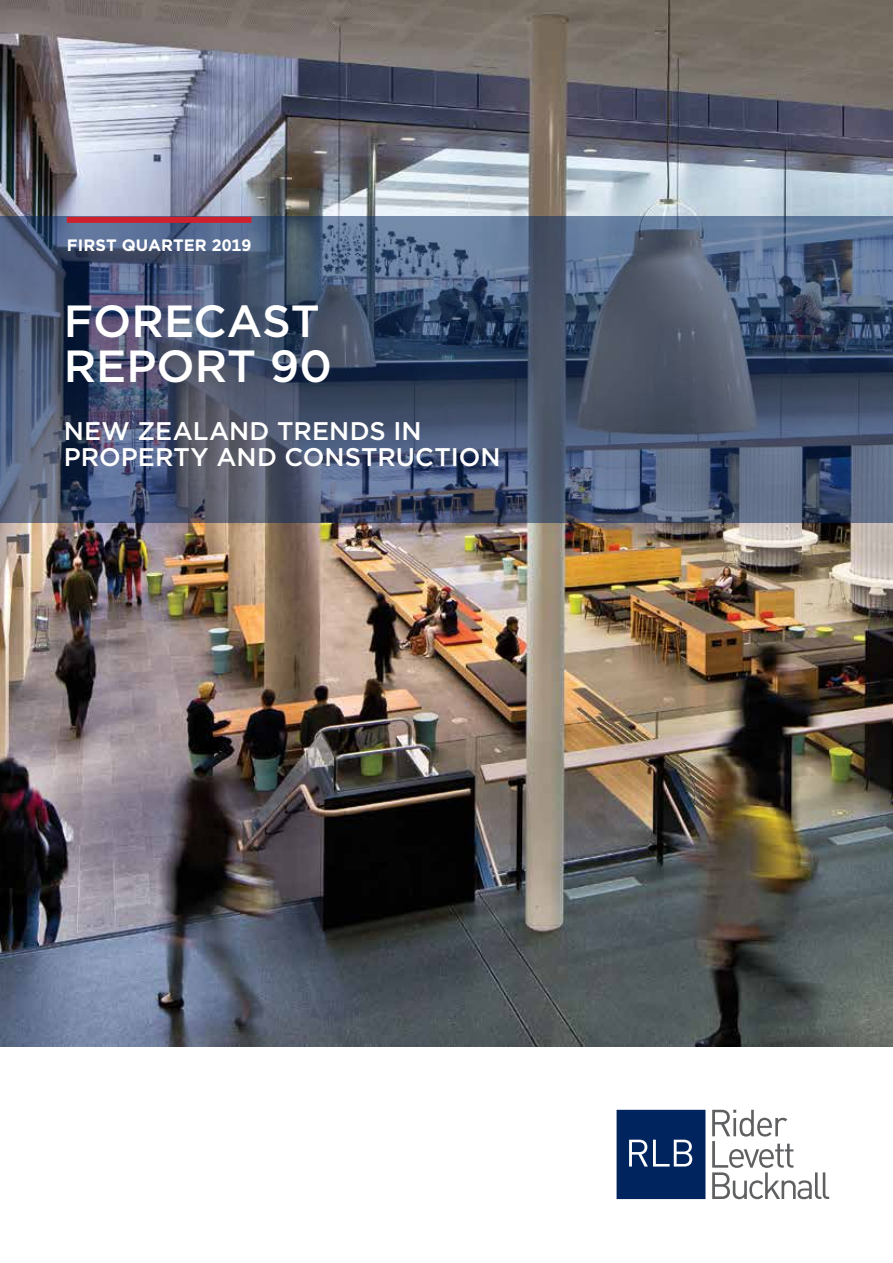
<style>
.page{position:relative;width:893px;height:1263px;background:#fff}
.page>*{position:absolute;margin:0;border:0;box-sizing:border-box;transform-origin:0 0}
.t1{font:500 45px/45px "Gotham";color:#fff}
.t2{font:500 25.5px/25.5px "Gotham";letter-spacing:.005em;color:#fff}
.t3{font:700 16.5px "Gotham";color:#fff}
</style>
<div class="page">
<img style="left:0;top:0;width:893px;height:1046px">
<svg style="left:0;top:217px;width:893px;height:306px;background:#495772"></svg>
<svg style="left:712px;top:1110px;width:117px;height:89px"></svg>
<svg style="left:617px;top:1110px;width:88px;height:89px;background:#123368"></svg>
<div style="left:67px;top:217px;width:184px;height:6px;background:#cf202e"></div>
<p class="t3" style="left:67px;top:238px;width:186px">FIRST QUARTER 2019</p>
<h1 class="t1" style="left:64px;top:301px;width:270px">FORECAST<br>REPORT 90</h1>
<p class="t2" style="left:64px;top:420px;width:438px">NEW ZEALAND TRENDS IN<br>PROPERTY AND CONSTRUCTION</p>
</div>
